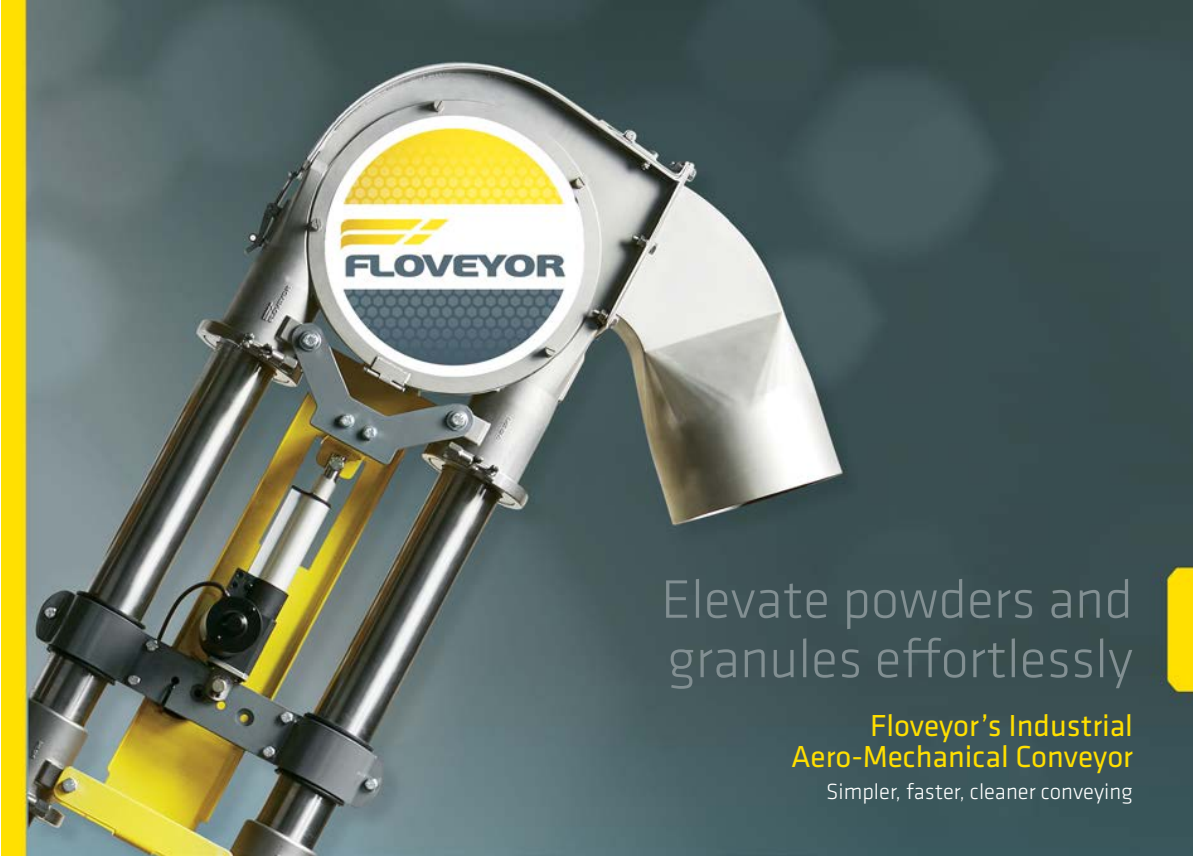
<style>
.page{position:relative;width:1193px;height:856px;background:#fff}
.page>*{position:absolute;margin:0;border:0;box-sizing:border-box;transform-origin:0 0}
.t1{font:300 56px/59.5px "Klavika";color:#828f92}
.t2{font:31.5px/31.5px "Klavika";color:#ffdf00;text-align:right}
.t3{font:300 22.75px "Klavika";color:#fff}
</style>
<div class="page">
<img style="left:1px;top:1px;width:1192px;height:855px">
<h1 class="t1" style="left:661px;top:569px;width:473px">Elevate powders and granules effortlessly</h1>
<p class="t2" style="left:791px;top:708px;width:343px">Floveyor’s Industrial<br>Aero-Mechanical Conveyor</p>
<p class="t3" style="left:826px;top:777px;width:308px">Simpler, faster, cleaner conveying</p>
</div>
